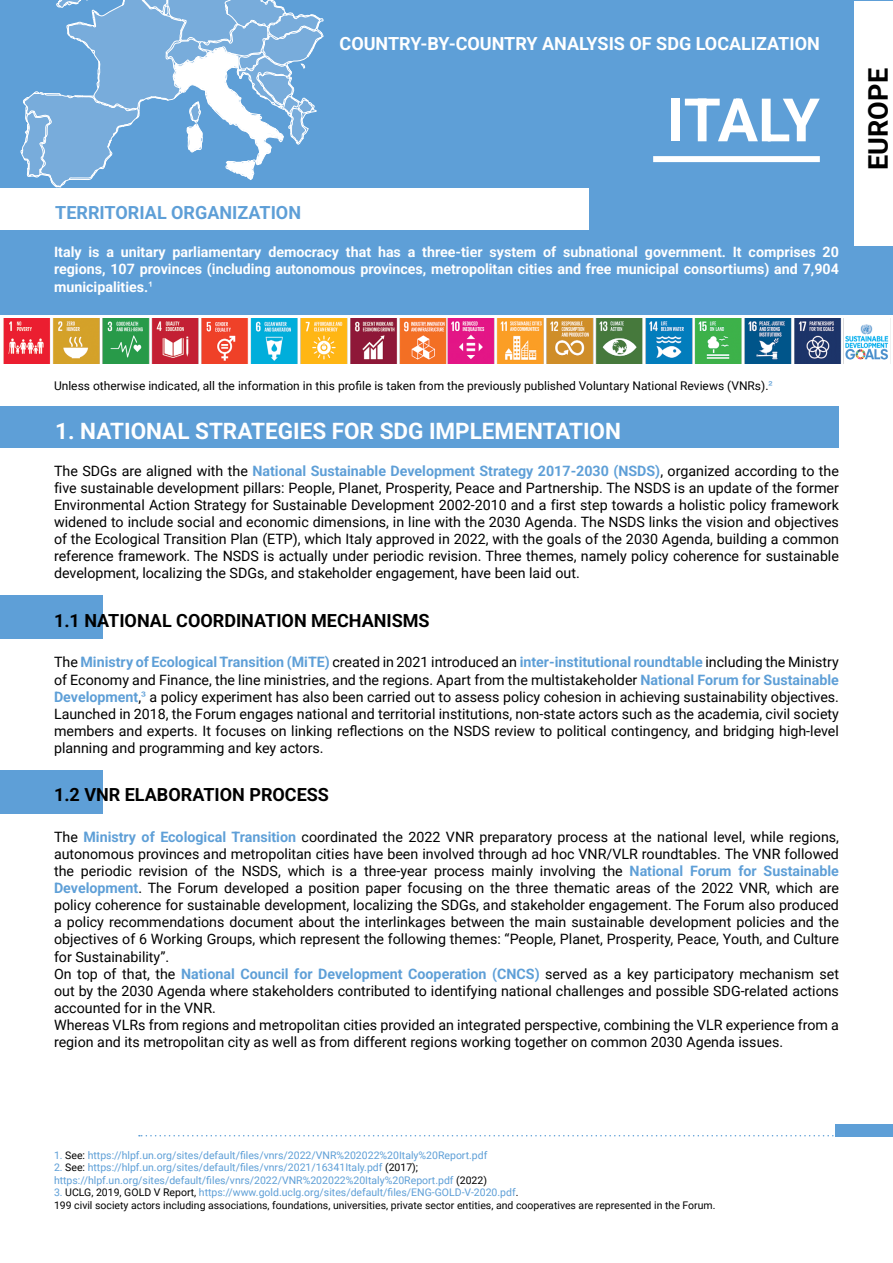
<style>
.page{position:relative;width:893px;height:1263px;background:#fff}
.page>*{position:absolute;margin:0;border:0;box-sizing:border-box;transform-origin:0 0}
.t1{font:700 60px "Roboto";letter-spacing:-.035em;color:#fff}
.t2{font:700 27px "Roboto";color:#000}
.t3{font:700 22.5px "Roboto";color:#fff}
.t4{font:700 18px "Roboto";color:#000}
.t5{font:700 18px "Roboto";color:#fff}
.t6{font:700 18px "Roboto";color:#5e9fd7}
.t7{font:14.25px/17.1px "Roboto";color:#000;text-align:justify}
.t8{font:700 14.25px/17.1px "Roboto";color:#fff;text-align:justify}
.t9{font:12px "Roboto";color:#000}
.t10{font:10.5px "Roboto";color:#5e9fd7}
.t11{font:10.5px "Roboto";color:#000}
.s1{font-family:"Arial";font-weight:400}
.s2{font-family:"Arial";color:#5e9fd7}
.s3{font-weight:700;color:#5e9fd7}
.s4{color:#000}
</style>
<div class="page">
<div style="left:0;top:406px;width:839px;height:42px;background:#5e9fd7"></div>
<div style="left:0;top:595px;width:102px;height:44px;background:#5e9fd7"></div>
<div style="left:0;top:770px;width:102px;height:43px;background:#5e9fd7"></div>
<svg style="left:139px;top:1135px;width:695px;height:1px"></svg>
<div style="left:835px;top:1124px;width:58px;height:12px;background:#5e9fd7"></div>
<div style="left:0;top:0;width:893px;height:315px;background:#5e9fd7"></div>
<img style="left:3px;top:318px;width:443px;height:45px">
<img style="left:446px;top:318px;width:445px;height:45px">
<div style="left:855px;top:1px;width:38px;height:245px;background:#fff"></div>
<div style="left:653px;top:156px;width:167px;height:6px;background:#fff"></div>
<div style="left:0;top:189px;width:589px;height:41px;background:#fff"></div>
<svg style="left:20px;top:0;width:303px;height:187px"></svg>
<p class="t5" style="left:340px;top:31px;width:482px">COUNTRY-BY-COUNTRY ANALYSIS OF SDG LOCALIZATION</p>
<p class="t6" style="left:55px;top:200px;width:247px">TERRITORIAL ORGANIZATION</p>
<p class="t1" style="left:667px;top:78px;width:154px">ITALY</p>
<p class="t8" style="left:54px;top:243px;width:786px">Italy is a unitary parliamentary democracy that has a three-tier system of subnational government. It comprises 20 regions, 107 provinces (including autonomous provinces, metropolitan cities and free municipal consortiums) and 7,904 municipalities.<span class="s1">¹</span></p>
<p class="t2" style="left:859px;top:170px;width:103px;rotate:-90deg">EUROPE</p>
<p class="t9" style="left:54px;top:377px;width:720px">Unless otherwise indicated, all the information in this profile is taken from the previously published Voluntary National Reviews (VNRs).<span class="s2">²</span></p>
<p class="t3" style="left:55px;top:415px;width:567px">1. NATIONAL STRATEGIES FOR SDG IMPLEMENTATION</p>
<p class="t7" style="left:54px;top:461px;width:786px">The SDGs are aligned with the <span class="s3">National Sustainable Development Strategy 2017-2030 (NSDS)</span>, organized according to the five sustainable development pillars: People, Planet, Prosperity, Peace and Partnership. The NSDS is an update of the former Environmental Action Strategy for Sustainable Development 2002-2010 and a first step towards a holistic policy framework widened to include social and economic dimensions, in line with the 2030 Agenda. The NSDS links the vision and objectives of the Ecological Transition Plan (ETP), which Italy approved in 2022, with the goals of the 2030 Agenda, building a common reference framework. The NSDS is actually under periodic revision. Three themes, namely policy coherence for sustainable development, localizing the SDGs, and stakeholder engagement, have been laid out.</p>
<p class="t4" style="left:54px;top:607px;width:377px">1.1 NATIONAL COORDINATION MECHANISMS</p>
<p class="t7" style="left:54px;top:653px;width:786px">The <span class="s3">Ministry of Ecological Transition (MiTE)</span> created in 2021 introduced an <span class="s3">inter-institutional roundtable</span> including the Ministry of Economy and Finance, the line ministries, and the regions. Apart from the multistakeholder <span class="s3">National Forum for Sustainable Development</span>,<span class="s2">³</span> a policy experiment has also been carried out to assess policy cohesion in achieving sustainability objectives.<br>Launched in 2018, the Forum engages national and territorial institutions, non-state actors such as the academia, civil society members and experts. It focuses on linking reflections on the NSDS review to political contingency, and bridging high-level planning and programming and key actors.</p>
<p class="t4" style="left:54px;top:782px;width:277px">1.2 VNR ELABORATION PROCESS</p>
<p class="t7" style="left:54px;top:828px;width:786px">The <span class="s3">Ministry of Ecological Transition</span> coordinated the 2022 VNR preparatory process at the national level, while regions, autonomous provinces and metropolitan cities have been involved through ad hoc VNR/VLR roundtables. The VNR followed the periodic revision of the NSDS, which is a three-year process mainly involving the <span class="s3">National Forum for Sustainable Development</span>. The Forum developed a position paper focusing on the three thematic areas of the 2022 VNR, which are policy coherence for sustainable development, localizing the SDGs, and stakeholder engagement. The Forum also produced a policy recommendations document about the interlinkages between the main sustainable development policies and the objectives of 6 Working Groups, which represent the following themes: “People, Planet, Prosperity, Peace, Youth, and Culture for Sustainability”.</p>
<p class="t7" style="left:54px;top:964px;width:786px">On top of that, the <span class="s3">National Council for Development Cooperation (CNCS)</span> served as a key participatory mechanism set out by the 2030 Agenda where stakeholders contributed to identifying national challenges and possible SDG-related actions accounted for in the VNR.</p>
<p class="t7" style="left:54px;top:1016px;width:786px">Whereas VLRs from regions and metropolitan cities provided an integrated perspective, combining the VLR experience from a region and its metropolitan city as well as from different regions working together on common 2030 Agenda issues.</p>
<p class="t10" style="left:54px;top:1147px;width:435px">1. <span class="s4">See:</span> https://hlpf.un.org/sites/default/files/vnrs/2022/VNR%202022%20Italy%20Report.pdf</p>
<p class="t10" style="left:54px;top:1160px;width:366px">2. <span class="s4">See:</span> https://hlpf.un.org/sites/default/files/vnrs/2021/16341Italy.pdf <span class="s4">(2017);</span></p>
<p class="t10" style="left:54px;top:1173px;width:435px">https://hlpf.un.org/sites/default/files/vnrs/2022/VNR%202022%20Italy%20Report.pdf <span class="s4">(2022)</span></p>
<p class="t10" style="left:54px;top:1185px;width:466px">3. <span class="s4">UCLG, 2019, GOLD V Report,</span> https://www.gold.uclg.org/sites/default/files/ENG-GOLD-V-2020.pdf<span class="s4">.</span></p>
<p class="t11" style="left:54px;top:1198px;width:663px">199 civil society actors including associations, foundations, universities, private sector entities, and cooperatives are represented in the Forum.</p>
</div>
